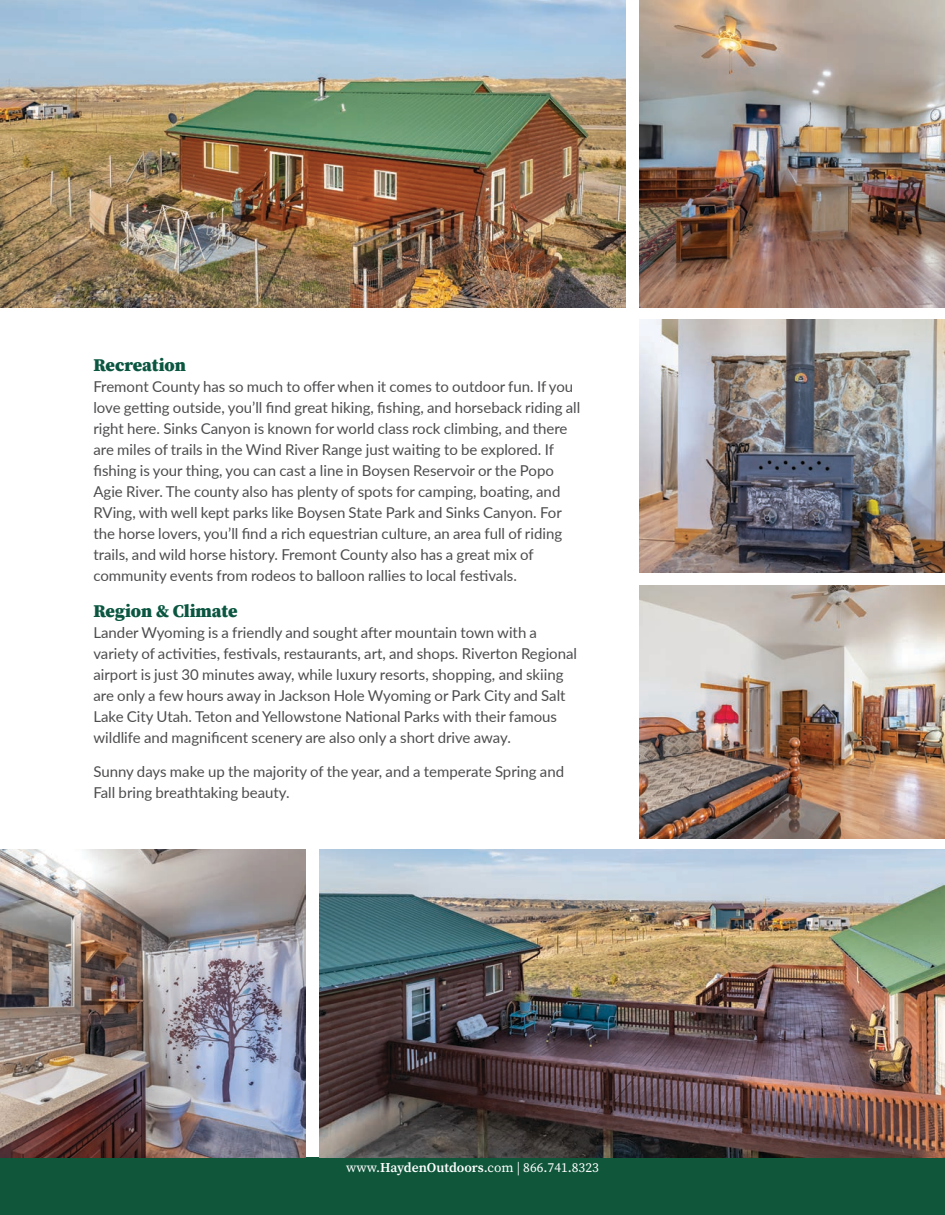
<style>
.page{position:relative;width:945px;height:1215px;background:#fff}
.page>*{position:absolute;margin:0;border:0;box-sizing:border-box;transform-origin:0 0}
.t1{font:900 18px "Source Serif Pro";color:#0a5640}
.Description_Paragraph{font:15px/21px "Lato";color:#4d4d4f}
.t2{font:13.5px "Source Serif Pro";color:#fff}
.s1{font-weight:600}
</style>
<div class="page">
<div style="left:0;top:1158px;width:945px;height:57px;background:#0f563b"></div>
<img style="left:639px;top:0;width:306px;height:308px">
<img style="left:320px;top:850px;width:625px;height:308px">
<img style="left:0;top:0;width:625px;height:308px">
<img style="left:0;top:850px;width:306px;height:308px">
<img style="left:639px;top:586px;width:306px;height:253px">
<img style="left:639px;top:319px;width:306px;height:253px">
<p class="t1" style="left:93px;top:353px;width:94px">Recreation</p>
<p class="Description_Paragraph" style="left:93px;top:376px;width:488px">Fremont County has so much to offer when it comes to outdoor fun. If you love getting outside, you’ll find great hiking, fishing, and horseback riding all right here. Sinks Canyon is known for world class rock climbing, and there are miles of trails in the Wind River Range just waiting to be explored. If fishing is your thing, you can cast a line in Boysen Reservoir or the Popo Agie River. The county also has plenty of spots for camping, boating, and RVing, with well kept parks like Boysen State Park and Sinks Canyon. For the horse lovers, you’ll find a rich equestrian culture, an area full of riding trails, and wild horse history. Fremont County also has a great mix of community events from rodeos to balloon rallies to local festivals.</p>
<p class="t1" style="left:93px;top:598px;width:146px">Region &amp; Climate</p>
<p class="Description_Paragraph" style="left:93px;top:621px;width:485px">Lander Wyoming is a friendly and sought after mountain town with a variety of activities, festivals, restaurants, art, and shops. Riverton Regional airport is just 30 minutes away, while luxury resorts, shopping, and skiing are only a few hours away in Jackson Hole Wyoming or Park City and Salt Lake City Utah. Teton and Yellowstone National Parks with their famous wildlife and magnificent scenery are also only a short drive away.</p>
<p class="Description_Paragraph" style="left:93px;top:760px;width:472px">Sunny days make up the majority of the year, and a temperate Spring and<br>Fall bring breathtaking beauty.</p>
<p class="t2" style="left:346px;top:1158px;width:254px">www.<span class="s1">HaydenOutdoors</span>.com | 866.741.8323</p>
</div>
